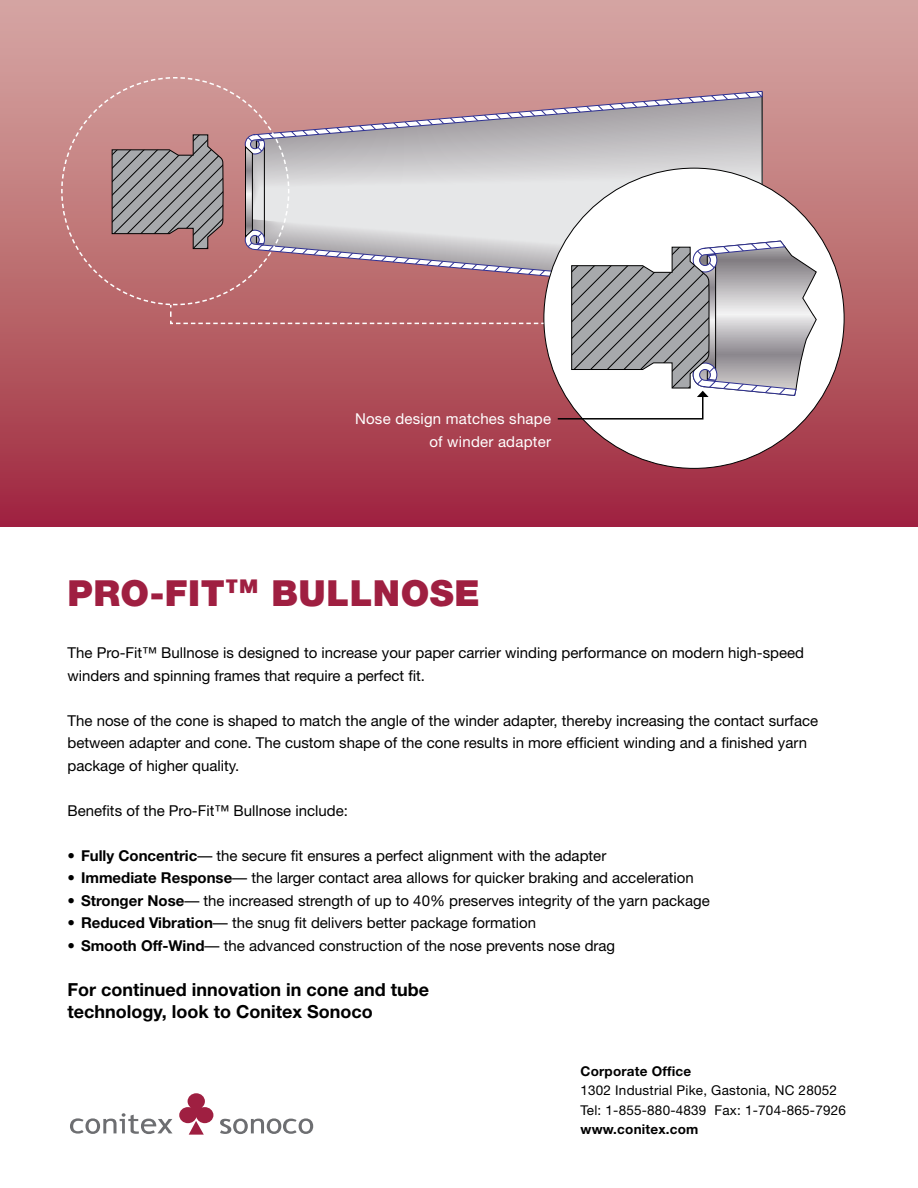
<style>
.page{position:relative;width:918px;height:1188px;background:#fff}
.page>*{position:absolute;margin:0;border:0;box-sizing:border-box;transform-origin:0 0}
.t1{font:900 36px "Helvetica Neue";letter-spacing:.015em;color:#9f1f41}
.t2{font:700 18px/22.5px "Helvetica Neue";color:#000}
.t3{font:15px/22.5px "Helvetica Neue";color:#000}
.t4{font:15px/22.5px "Helvetica Neue";letter-spacing:.015em;color:#fff;text-align:right}
.t5{font:13.5px/19.5px "Helvetica Neue";letter-spacing:.015em;color:#000}
.t6{font:700 13.5px "Helvetica Neue";letter-spacing:.015em;color:#000}
.s1{font-size:33px}
.s2{font-weight:700}
</style>
<div class="page">
<div style="left:0;top:0;width:918px;height:526px;background:linear-gradient(to bottom,#d7aca5,#a02b3f)"></div>
<div style="left:544px;top:168px;width:300px;height:300px;background:#fff;border-radius:50%"></div>
<svg style="left:60px;top:76px;width:757px;height:344px;background:#c29b9f"></svg>
<svg style="left:70px;top:1113px;width:103px;height:21px"></svg>
<svg style="left:220px;top:1118px;width:93px;height:16px"></svg>
<svg style="left:179px;top:1093px;width:34px;height:42px"></svg>
<p class="t4" style="left:355px;top:407px;width:198px">Nose design matches shape of winder adapter</p>
<h1 class="t1" style="left:68px;top:572px;width:414px">PRO-FIT<span class="s1">™</span> BULLNOSE</h1>
<p class="t3" style="left:68px;top:641px;width:738px">The Pro-Fit™ Bullnose is designed to increase your paper carrier winding performance on modern high-speed winders and spinning frames that require a perfect fit.</p>
<p class="t3" style="left:68px;top:709px;width:752px">The nose of the cone is shaped to match the angle of the winder adapter, thereby increasing the contact surface between adapter and cone. The custom shape of the cone results in more efficient winding and a finished yarn package of higher quality.</p>
<p class="t3" style="left:68px;top:799px;width:282px">Benefits of the Pro-Fit™ Bullnose include:</p>
<p class="t3" style="left:68px;top:844px;width:540px">• <span class="s2">Fully Concentric</span>— the secure fit ensures a perfect alignment with the adapter</p>
<p class="t3" style="left:68px;top:866px;width:628px">• <span class="s2">Immediate Response</span>— the larger contact area allows for quicker braking and acceleration</p>
<p class="t3" style="left:68px;top:889px;width:644px">• <span class="s2">Stronger Nose</span>— the increased strength of up to 40% preserves integrity of the yarn package</p>
<p class="t3" style="left:68px;top:911px;width:470px">• <span class="s2">Reduced Vibration</span>— the snug fit delivers better package formation</p>
<p class="t3" style="left:68px;top:934px;width:549px">• <span class="s2">Smooth Off-Wind</span>— the advanced construction of the nose prevents nose drag</p>
<p class="t2" style="left:68px;top:977px;width:363px">For continued innovation in cone and tube technology, look to Conitex Sonoco</p>
<p class="t6" style="left:580px;top:1062px;width:112px">Corporate Office</p>
<p class="t5" style="left:580px;top:1080px;width:267px">1302 Industrial Pike, Gastonia, NC 28052<br>Tel: 1-855-880-4839 Fax: 1-704-865-7926</p>
<p class="t6" style="left:580px;top:1121px;width:120px">www.conitex.com</p>
</div>
